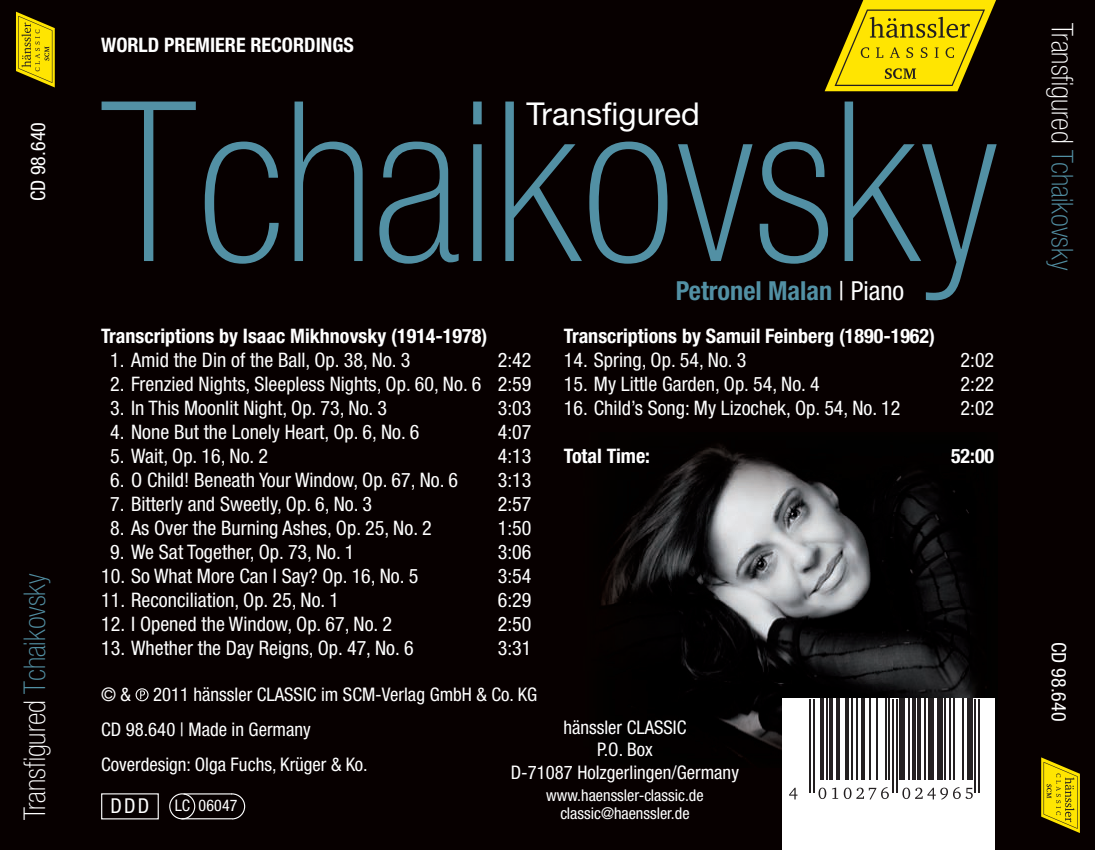
<style>
.page{position:relative;width:1095px;height:850px;background:#fff}
.page>*{position:absolute;margin:0;border:0;box-sizing:border-box;transform-origin:0 0}
.t1{font:100 condensed 223.25px "Helvetica Neue LT Std";color:#5290a4}
.t2{font:31.5px "Helvetica Neue LT Std";color:#fff}
.t3{font:100 condensed 30px "Helvetica Neue LT Std";color:#fff}
.t4{font:700 condensed 26.25px "Helvetica Neue LT Std";color:#5290a4}
.t5{font:condensed 20px "Helvetica Neue LT Std";color:#fff}
.t6{font:700 condensed 20px "Helvetica Neue LT Std";color:#fff}
.t7{font:condensed 18.75px/35px "Helvetica Neue LT Std";color:#fff}
.t8{font:condensed 16.25px/17.5px "Helvetica Neue LT Std";color:#fff;text-align:center}
.t9{font:condensed 16px "Helvetica Neue LT Std";letter-spacing:.01em;color:#fff}
.s1{color:#5290a4}
.s2{font-weight:400;color:#fff}
.s3{font-size:20.5px}
</style>
<div class="page">
<div style="left:0;top:0;width:1094px;height:849px;background:#070000"></div>
<img style="left:601px;top:445px;width:369px;height:312px">
<img style="left:970px;top:684px;width:110px;height:165px">
<svg style="left:1040px;top:757px;width:39px;height:75px"></svg>
<div style="left:101px;top:793px;width:58px;height:26px;border:1px solid #fff"></div>
<hr style="left:183px;top:793px;width:49px;height:1px;background:#fff">
<div style="left:169px;top:793px;width:26px;height:26px;border:1px solid #fff;border-radius:50%"></div>
<hr style="left:181px;top:818px;width:51px;height:1px;background:#fff">
<svg style="left:230px;top:793px;width:16px;height:26px"></svg>
<svg style="left:16px;top:12px;width:39px;height:75px"></svg>
<div style="left:781px;top:698px;width:213px;height:151px;background:#fff"></div>
<hr style="left:809px;top:698px;width:2px;height:94px;background:#231f20">
<hr style="left:812px;top:698px;width:2px;height:94px;background:#231f20">
<svg style="left:789px;top:787px;width:8px;height:12px"></svg>
<hr style="left:820px;top:698px;width:3px;height:81px;background:#231f20">
<hr style="left:825px;top:698px;width:2px;height:81px;background:#231f20">
<hr style="left:829px;top:698px;width:3px;height:81px;background:#231f20">
<hr style="left:836px;top:698px;width:3px;height:81px;background:#231f20">
<hr style="left:845px;top:698px;width:3px;height:81px;background:#231f20">
<hr style="left:850px;top:698px;width:2px;height:81px;background:#231f20">
<hr style="left:855px;top:698px;width:2px;height:81px;background:#231f20">
<hr style="left:861px;top:698px;width:3px;height:81px;background:#231f20">
<hr style="left:868px;top:698px;width:2px;height:81px;background:#231f20">
<hr style="left:875px;top:698px;width:2px;height:81px;background:#231f20">
<hr style="left:884px;top:698px;width:2px;height:81px;background:#231f20">
<hr style="left:888px;top:698px;width:2px;height:81px;background:#231f20">
<svg style="left:818px;top:787px;width:71px;height:12px"></svg>
<hr style="left:891px;top:698px;width:2px;height:94px;background:#231f20">
<hr style="left:895px;top:698px;width:2px;height:94px;background:#231f20">
<div style="left:898px;top:698px;width:6px;height:81px;background:#231f20"></div>
<hr style="left:907px;top:698px;width:2px;height:81px;background:#231f20">
<svg style="left:912px;top:698px;width:3px;height:81px"></svg>
<svg style="left:917px;top:698px;width:3px;height:81px"></svg>
<hr style="left:924px;top:698px;width:1px;height:81px;background:#231f20">
<div style="left:927px;top:698px;width:6px;height:81px;background:#231f20"></div>
<div style="left:936px;top:698px;width:5px;height:81px;background:#231f20"></div>
<hr style="left:943px;top:698px;width:2px;height:81px;background:#231f20">
<hr style="left:949px;top:698px;width:1px;height:81px;background:#231f20">
<hr style="left:952px;top:698px;width:2px;height:81px;background:#231f20">
<hr style="left:961px;top:698px;width:2px;height:81px;background:#231f20">
<div style="left:967px;top:698px;width:5px;height:81px;background:#231f20"></div>
<svg style="left:902px;top:787px;width:71px;height:12px"></svg>
<hr style="left:974px;top:698px;width:2px;height:94px;background:#231f20">
<hr style="left:977px;top:698px;width:2px;height:94px;background:#231f20">
<svg style="left:824px;top:0;width:172px;height:91px"></svg>
<svg style="left:135px;top:688px;width:13px;height:13px"></svg>
<p class="t5" style="left:31px;top:201px;width:81px;rotate:-90deg">CD 98.640</p>
<h3 class="t3" style="left:23px;top:820px;width:248px;rotate:-90deg">Transfigured <span class="s1">Tchaikovsky</span></h3>
<p class="t6" style="left:101px;top:38px;width:254px">WORLD PREMIERE RECORDINGS</p>
<h1 class="t1" style="left:101px;top:101px;width:898px">Tchaikovsky</h1>
<h2 class="t2" style="left:526px;top:102px;width:175px">Transfigured</h2>
<h3 class="t4" style="left:675px;top:281px;width:230px">Petronel Malan <span class="s2">| Piano</span></h3>
<p class="t6" style="left:101px;top:328px;width:387px">Transcriptions by Isaac Mikhnovsky (1914-1978)</p>
<p class="t5" style="left:110px;top:352px;width:301px">1. Amid the Din of the Ball, Op. 38, No. 3</p>
<p class="t5" style="left:497px;top:352px;width:35px">2:42</p>
<p class="t5" style="left:110px;top:376px;width:422px">2. Frenzied Nights, Sleepless Nights, Op. 60, No. 6 2:59</p>
<p class="t5" style="left:110px;top:400px;width:278px">3. In This Moonlit Night, Op. 73, No. 3</p>
<p class="t5" style="left:497px;top:400px;width:35px">3:03</p>
<p class="t5" style="left:110px;top:424px;width:311px">4. None But the Lonely Heart, Op. 6, No. 6</p>
<p class="t5" style="left:497px;top:424px;width:35px">4:07</p>
<p class="t5" style="left:110px;top:448px;width:159px">5. Wait, Op. 16, No. 2</p>
<p class="t5" style="left:497px;top:448px;width:35px">4:13</p>
<p class="t5" style="left:110px;top:472px;width:349px">6. O Child! Beneath Your Window, Op. 67, No. 6</p>
<p class="t5" style="left:497px;top:472px;width:35px">3:13</p>
<p class="t5" style="left:110px;top:496px;width:263px">7. Bitterly and Sweetly, Op. 6, No. 3</p>
<p class="t5" style="left:497px;top:496px;width:35px">2:57</p>
<p class="t5" style="left:110px;top:520px;width:323px">8. As Over the Burning Ashes, Op. 25, No. 2</p>
<p class="t5" style="left:497px;top:520px;width:35px">1:50</p>
<p class="t5" style="left:110px;top:544px;width:246px">9. We Sat Together, Op. 73, No. 1</p>
<p class="t5" style="left:497px;top:544px;width:35px">3:06</p>
<p class="t5" style="left:101px;top:568px;width:318px">10. So What More Can I Say? Op. 16, No. 5</p>
<p class="t5" style="left:497px;top:568px;width:35px">3:54</p>
<p class="t5" style="left:101px;top:592px;width:239px">11. Reconciliation, Op. 25, No. 1</p>
<p class="t5" style="left:497px;top:592px;width:35px">6:29</p>
<p class="t5" style="left:101px;top:616px;width:292px">12. I Opened the Window, Op. 67, No. 2</p>
<p class="t5" style="left:497px;top:616px;width:35px">2:50</p>
<p class="t5" style="left:101px;top:640px;width:314px">13. Whether the Day Reigns, Op. 47, No. 6</p>
<p class="t5" style="left:497px;top:640px;width:35px">3:31</p>
<p class="t6" style="left:563px;top:328px;width:372px">Transcriptions by Samuil Feinberg (1890-1962)</p>
<p class="t5" style="left:563px;top:352px;width:184px">14. Spring, Op. 54, No. 3</p>
<p class="t5" style="left:960px;top:352px;width:35px">2:02</p>
<p class="t5" style="left:563px;top:376px;width:257px">15. My Little Garden, Op. 54, No. 4</p>
<p class="t5" style="left:960px;top:376px;width:35px">2:22</p>
<p class="t5" style="left:563px;top:400px;width:338px">16. Child’s Song: My Lizochek, Op. 54, No. 12</p>
<p class="t5" style="left:960px;top:400px;width:35px">2:02</p>
<p class="t6" style="left:563px;top:448px;width:88px">Total Time:</p>
<p class="t6" style="left:950px;top:448px;width:45px">52:00</p>
<p class="t7" style="left:101px;top:678px;width:437px">© &amp; 2011 hänssler CLASSIC im SCM-Verlag GmbH &amp; Co. KG<br>CD 98.640 | Made in Germany<br>Coverdesign: Olga Fuchs, Krüger &amp; Ko.</p>
<p class="t7" style="left:510px;top:717px;width:230px;line-height:22.5px;text-align:center">hänssler CLASSIC<br>P.O. Box<br>D-71087 Holzgerlingen/Germany</p>
<p class="t8" style="left:546px;top:788px;width:159px">www.haenssler-classic.de classic@haenssler.de</p>
<p class="t9" style="left:110px;top:799px;width:128px"><span class="s3">DDD</span> LC 06047</p>
<h3 class="t3" style="left:1072px;top:23px;width:248px;rotate:90deg">Transfigured <span class="s1">Tchaikovsky</span></h3>
<p class="t5" style="left:1065px;top:642px;width:81px;rotate:90deg">CD 98.640</p>
</div>
